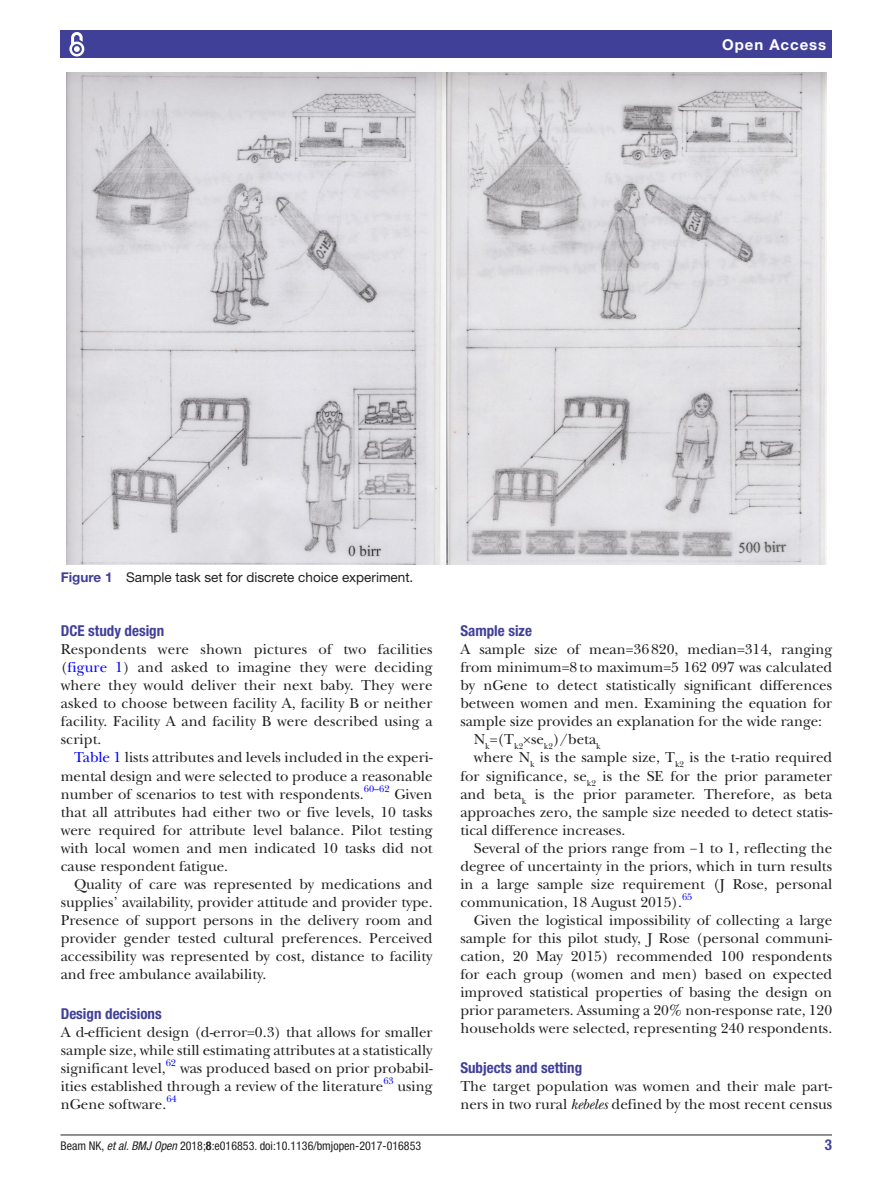
<style>
.page{position:relative;width:893px;height:1191px;background:#fff}
.page>*{position:absolute;margin:0;border:0;box-sizing:border-box;transform-origin:0 0}
.t1{font:15px/18px "New Baskerville";color:#231f20;text-align:justify}
.t2{font:700 condensed 15px "Helvetica Neue LT Std";color:#414099}
.t3{font:700 15px "Helvetica Neue LT Std";letter-spacing:.065em;color:#fff}
.t4{font:13.5px "Helvetica Neue LT Std";color:#231f20}
.t5{font:condensed 12px "Helvetica Neue LT Std";color:#231f20}
.t6{font:9.9px "New Baskerville";color:#00f}
.s1{font-weight:700;color:#414099}
.s2{color:#00f}
.s3{font-style:italic}
.s4{font-weight:700}
</style>
<div class="page">
<hr style="left:61px;top:1134px;width:771px;height:1px;background:#231f20">
<div style="left:61px;top:31px;width:771px;height:27px;background:#414099"></div>
<svg style="left:69px;top:32px;width:16px;height:25px"></svg>
<img style="left:67px;top:73px;width:759px;height:491px">
<p class="t3" style="left:722px;top:35px;width:106px">Open Access</p>
<p class="t4" style="left:61px;top:569px;width:354px"><span class="s1">Figure 1</span> Sample task set for discrete choice experiment.</p>
<p class="t2" style="left:61px;top:621px;width:105px">DCE study design</p>
<p class="t1" style="left:61px;top:640px;width:373px">Respondents were shown pictures of two facilities (<span class="s2">figure 1</span>) and asked to imagine they were deciding where they would deliver their next baby. They were asked to choose between facility A, facility B or neither facility. Facility A and facility B were described using a script.</p>
<p class="t1" style="left:61px;top:748px;width:373px;text-indent:14px"><span class="s2">Table 1</span> lists attributes and levels included in the experi&shy;mental design and were selected to produce a reasonable number of scenarios to test with respondents.</p>
<p class="t6" style="left:364px;top:783px;width:27px">60–62</p>
<p class="t1" style="left:61px;top:785px;width:373px;text-indent:334px">Given that all attributes had either two or five levels, 10 tasks were required for attribute level balance. Pilot testing with local women and men indicated 10 tasks did not cause respondent fatigue.</p>
<p class="t1" style="left:61px;top:875px;width:373px;text-indent:14px">Quality of care was represented by medications and supplies’ availability, provider attitude and provider type.<br>Presence of support persons in the delivery room and provider gender tested cultural preferences. Perceived accessibility was represented by cost, distance to facility and free ambulance availability.</p>
<p class="t2" style="left:61px;top:1004px;width:103px">Design decisions</p>
<p class="t1" style="left:61px;top:1023px;width:373px">A d-efficient design (d-error=0.3) that allows for smaller sample size, while still estimating attributes at a statistically significant level,<sup>62</sup> was produced based on prior probabil&shy;ities established through a review of the literature</p>
<p class="t6" style="left:383px;top:1075px;width:12px">63</p>
<p class="t1" style="left:397px;top:1077px;width:37px">using</p>
<p class="t1" style="left:61px;top:1095px;width:107px">nGene software.</p>
<p class="t6" style="left:166px;top:1093px;width:12px">64</p>
<p class="t2" style="left:460px;top:621px;width:73px">Sample size</p>
<p class="t1" style="left:460px;top:640px;width:373px">A sample size of mean=36820, median=314, ranging</p>
<p class="t1" style="left:460px;top:658px;width:373px">from minimum=8to maximum=5 162 097 was calculated</p>
<p class="t1" style="left:460px;top:676px;width:373px">by nGene to detect statistically significant differences</p>
<p class="t1" style="left:460px;top:694px;width:373px">between women and men. Examining the equation for</p>
<p class="t1" style="left:460px;top:712px;width:363px">sample size provides an explanation for the wide range:</p>
<p class="t1" style="left:474px;top:730px;width:128px">N<sub>k</sub>=(T<sub>k2</sub>×se<sub>k2</sub>)/beta<sub>k</sub></p>
<p class="t1" style="left:474px;top:748px;width:360px">where N<sub>k</sub> is the sample size, T<sub>k2</sub> is the t-ratio required</p>
<p class="t1" style="left:460px;top:766px;width:373px">for significance, se<sub>k2</sub> is the SE for the prior parameter</p>
<p class="t1" style="left:460px;top:785px;width:373px">and beta<sub>k</sub> is the prior parameter. Therefore, as beta</p>
<p class="t1" style="left:460px;top:803px;width:373px">approaches zero, the sample size needed to detect statis-</p>
<p class="t1" style="left:460px;top:821px;width:166px">tical difference increases.</p>
<p class="t1" style="left:474px;top:839px;width:360px">Several of the priors range from −1 to 1, reflecting the</p>
<p class="t1" style="left:460px;top:857px;width:373px">degree of uncertainty in the priors, which in turn results</p>
<p class="t1" style="left:460px;top:875px;width:373px">in a large sample size requirement (J Rose, personal</p>
<p class="t1" style="left:460px;top:893px;width:223px">communication, 18 August 2015).</p>
<p class="t6" style="left:682px;top:891px;width:12px">65</p>
<p class="t1" style="left:460px;top:911px;width:373px;text-indent:14px">Given the logistical impossibility of collecting a large sample for this pilot study, J Rose (personal communi&shy;cation, 20 May 2015) recommended 100 respondents for each group (women and men) based on expected improved statistical properties of basing the design on prior parameters. Assuming a 20% non-response rate, 120 households were selected, representing 240 respondents.</p>
<p class="t2" style="left:460px;top:1058px;width:123px">Subjects and setting</p>
<p class="t1" style="left:460px;top:1077px;width:373px">The target population was women and their male part&shy;ners in two rural <span class="s3">kebeles</span> defined by the most recent census</p>
<p class="t5" style="left:61px;top:1138px;width:362px">Beam NK, <span class="s3">et al</span>. <span class="s3">BMJ Open</span> 2018;<span class="s4">8</span>:e016853. doi:10.1136/bmjopen-2017-016853</p>
<p class="t2" style="left:825px;top:1135px;width:9px">3</p>
</div>
